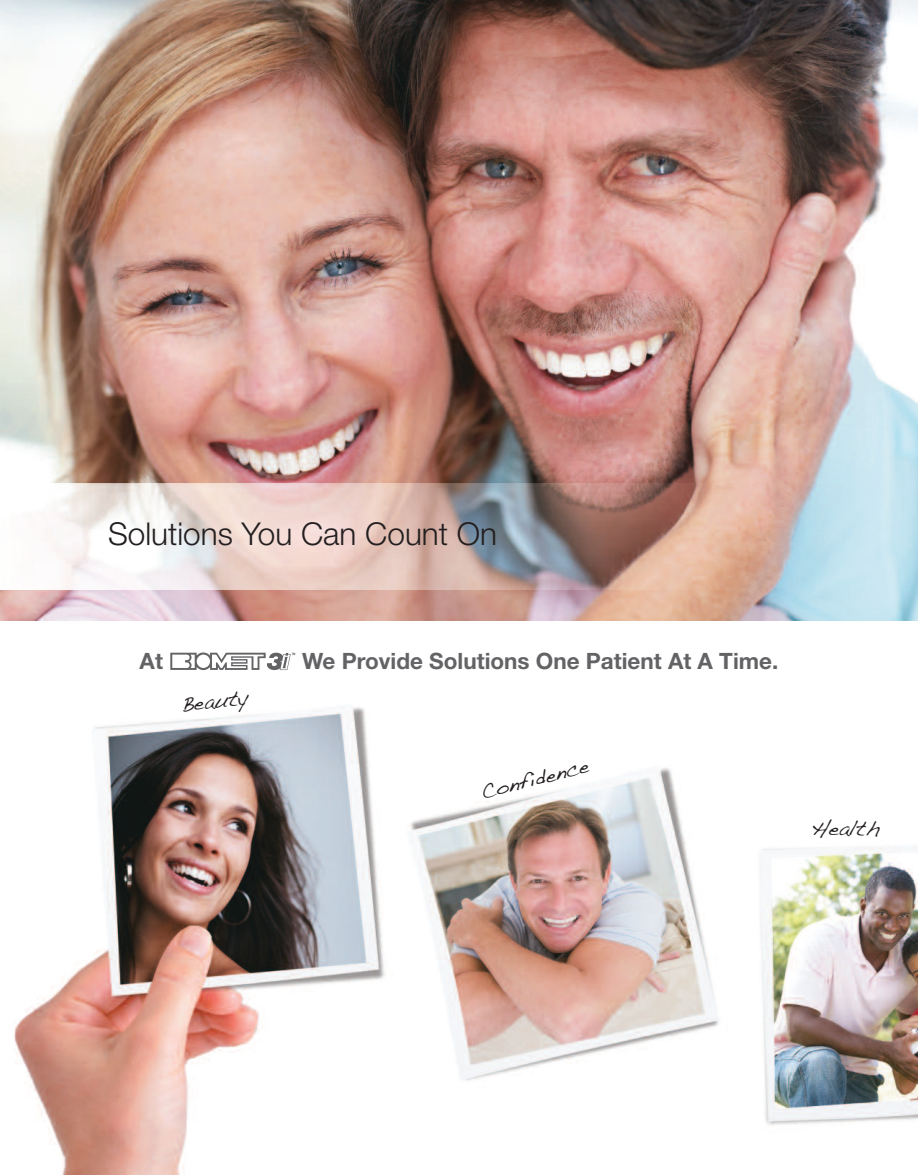
<style>
.page{position:relative;width:918px;height:1175px;background:#fff}
.page>*{position:absolute;margin:0;border:0;box-sizing:border-box;transform-origin:0 0}
.t1{font:300 31.5px "Helvetica Neue LT Std";color:#231f20}
.t2{font:700 22.5px "Helvetica Neue LT Std";color:#636366}
.t3{font:21px "Handwriting Dakota";color:#231f20}
</style>
<div class="page">
<img style="left:14px;top:707px;width:904px;height:467px">
<img style="left:0;top:0;width:917px;height:620px">
<svg style="left:170px;top:652px;width:125px;height:18px"></svg>
<img style="left:0;top:483px;width:732px;height:106px">
<h1 class="t1" style="left:108px;top:523px;width:391px">Solutions You Can Count On</h1>
<p class="t2" style="left:140px;top:652px;width:25px">At</p>
<p class="t2" style="left:302px;top:652px;width:478px">We Provide Solutions One Patient At A Time.</p>
<p class="t3" style="left:179px;top:689px;width:69px;rotate:-7deg">Beauty</p>
<p class="t3" style="left:477px;top:777px;width:112px;rotate:-14deg">Confidence</p>
<p class="t3" style="left:811px;top:812px;width:70px">Health</p>
</div>
